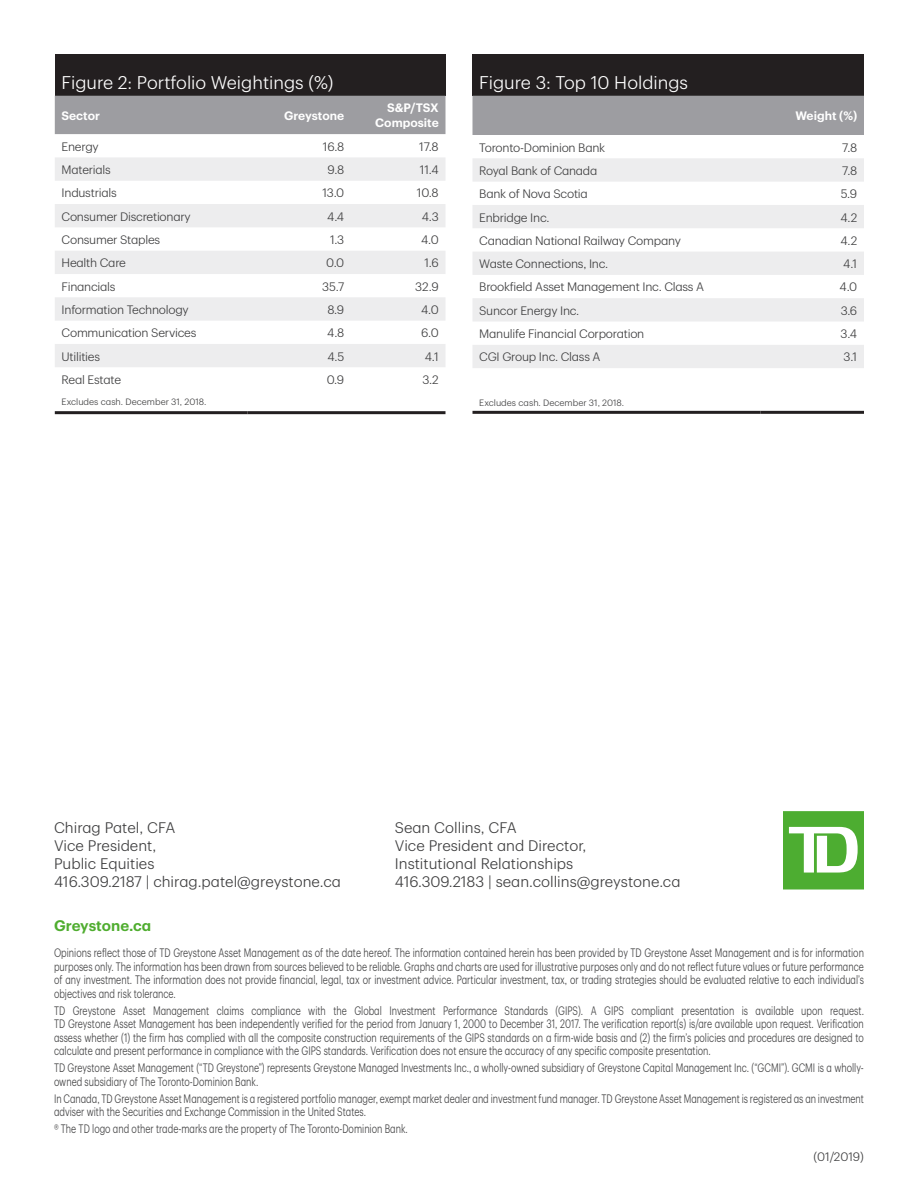
<style>
.page{position:relative;width:918px;height:1188px;background:#fff}
.page>*{position:absolute;margin:0;border:0;box-sizing:border-box;transform-origin:0 0}
.Table_Title{font:300 18px "TD Graphik";color:#fff}
.Body_Headline_2{font:300 15px "TD Graphik";color:#3e3e3f}
.Body_Headline_2-2{font:600 15px "TD Graphik";color:#4fad2f}
.Body_Headline_2-3{font:300 12px/13.5px "TD Graphik";color:#3e3e3f;text-align:justify;scale:.75 1}
.Body_Headline_2-4{font:300 12px "TD Graphik";letter-spacing:-.02em;color:#3e3e3f}
.Body_Headline_2-5{font:300 12px "TD Graphik";color:#3e3e3f}
.Table_Title-2{font:600 12px/15px "TD Graphik";color:#fff;text-align:right}
.Page{font:300 12px "TD Graphik";color:#3e3e3f}
.t1{font:300 9px "TD Graphik";color:#3e3e3f}
</style>
<div class="page">
<svg style="left:783px;top:811px;width:81px;height:79px"></svg>
<div style="left:55px;top:54px;width:391px;height:42px;background:#231f20"></div>
<div style="left:55px;top:96px;width:391px;height:38px;background:#9d9da1"></div>
<svg style="left:55px;top:157px;width:390px;height:210px;fill:#ededee"></svg>
<hr style="left:55px;top:411px;width:192px;height:3px;background:#231f20">
<hr style="left:247px;top:411px;width:104px;height:3px;background:#231f20">
<hr style="left:351px;top:411px;width:95px;height:3px;background:#231f20">
<div style="left:472px;top:54px;width:392px;height:42px;background:#231f20"></div>
<div style="left:472px;top:96px;width:392px;height:39px;background:#9d9da1"></div>
<svg style="left:473px;top:158px;width:391px;height:210px;fill:#ededee"></svg>
<hr style="left:472px;top:411px;width:288px;height:3px;background:#231f20">
<hr style="left:760px;top:411px;width:104px;height:3px;background:#231f20">
<p class="Table_Title" style="left:62px;top:69px;width:274px">Figure 2: Portfolio Weightings (%)</p>
<p class="Table_Title-2" style="left:62px;top:107px;width:40px">Sector</p>
<p class="Table_Title-2" style="left:284px;top:107px;width:62px">Greystone</p>
<p class="Table_Title-2" style="left:375px;top:100px;width:65px">S&amp;P/TSX<br>Composite</p>
<p class="Body_Headline_2-5" style="left:62px;top:137px;width:39px">Energy</p>
<p class="Body_Headline_2-5" style="left:323px;top:137px;width:23px">16.8</p>
<p class="Body_Headline_2-5" style="left:419px;top:137px;width:21px">17.8</p>
<p class="Body_Headline_2-4" style="left:62px;top:161px;width:51px">Materials</p>
<p class="Body_Headline_2-5" style="left:328px;top:161px;width:18px">9.8</p>
<p class="Body_Headline_2-5" style="left:420px;top:161px;width:20px">11.4</p>
<p class="Body_Headline_2-4" style="left:62px;top:184px;width:57px">Industrials</p>
<p class="Body_Headline_2-5" style="left:322px;top:184px;width:23px">13.0</p>
<p class="Body_Headline_2-5" style="left:417px;top:184px;width:23px">10.8</p>
<p class="Body_Headline_2-4" style="left:62px;top:207px;width:131px">Consumer Discretionary</p>
<p class="Body_Headline_2-5" style="left:327px;top:207px;width:19px">4.4</p>
<p class="Body_Headline_2-5" style="left:422px;top:207px;width:18px">4.3</p>
<p class="Body_Headline_2-4" style="left:62px;top:231px;width:100px">Consumer Staples</p>
<p class="Body_Headline_2-5" style="left:330px;top:231px;width:16px">1.3</p>
<p class="Body_Headline_2-5" style="left:421px;top:231px;width:19px">4.0</p>
<p class="Body_Headline_2-4" style="left:62px;top:254px;width:66px">Health Care</p>
<p class="Body_Headline_2-5" style="left:326px;top:254px;width:19px">0.0</p>
<p class="Body_Headline_2-5" style="left:425px;top:254px;width:16px">1.6</p>
<p class="Body_Headline_2-4" style="left:62px;top:277px;width:55px">Financials</p>
<p class="Body_Headline_2-5" style="left:322px;top:277px;width:23px">35.7</p>
<p class="Body_Headline_2-5" style="left:415px;top:277px;width:25px">32.9</p>
<p class="Body_Headline_2-4" style="left:62px;top:301px;width:129px">Information Technology</p>
<p class="Body_Headline_2-5" style="left:327px;top:301px;width:18px">8.9</p>
<p class="Body_Headline_2-5" style="left:421px;top:301px;width:19px">4.0</p>
<p class="Body_Headline_2-4" style="left:62px;top:324px;width:136px">Communication Services</p>
<p class="Body_Headline_2-5" style="left:327px;top:324px;width:19px">4.8</p>
<p class="Body_Headline_2-5" style="left:421px;top:324px;width:19px">6.0</p>
<p class="Body_Headline_2-4" style="left:62px;top:347px;width:40px">Utilities</p>
<p class="Body_Headline_2-5" style="left:327px;top:347px;width:18px">4.5</p>
<p class="Body_Headline_2-5" style="left:425px;top:347px;width:16px">4.1</p>
<p class="Body_Headline_2-4" style="left:62px;top:371px;width:61px">Real Estate</p>
<p class="Body_Headline_2-5" style="left:327px;top:371px;width:19px">0.9</p>
<p class="Body_Headline_2-5" style="left:422px;top:371px;width:18px">3.2</p>
<p class="t1" style="left:62px;top:395px;width:146px">Excludes cash. December 31, 2018.</p>
<p class="Table_Title" style="left:479px;top:69px;width:210px">Figure 3: Top 10 Holdings</p>
<p class="Table_Title-2" style="left:796px;top:108px;width:63px">Weight (%)</p>
<p class="Body_Headline_2-4" style="left:479px;top:138px;width:128px">Toronto-Dominion Bank</p>
<p class="Body_Headline_2-5" style="left:842px;top:138px;width:16px">7.8</p>
<p class="Body_Headline_2-4" style="left:479px;top:162px;width:120px">Royal Bank of Canada</p>
<p class="Body_Headline_2-5" style="left:842px;top:162px;width:16px">7.8</p>
<p class="Body_Headline_2-4" style="left:479px;top:185px;width:110px">Bank of Nova Scotia</p>
<p class="Body_Headline_2-5" style="left:841px;top:185px;width:18px">5.9</p>
<p class="Body_Headline_2-4" style="left:479px;top:208px;width:72px">Enbridge Inc.</p>
<p class="Body_Headline_2-5" style="left:840px;top:208px;width:18px">4.2</p>
<p class="Body_Headline_2-4" style="left:479px;top:232px;width:203px">Canadian National Railway Company</p>
<p class="Body_Headline_2-5" style="left:840px;top:232px;width:18px">4.2</p>
<p class="Body_Headline_2-4" style="left:479px;top:255px;width:130px">Waste Connections, Inc.</p>
<p class="Body_Headline_2-5" style="left:843px;top:255px;width:16px">4.1</p>
<p class="Body_Headline_2-4" style="left:479px;top:278px;width:226px">Brookfield Asset Management Inc. Class A</p>
<p class="Body_Headline_2-5" style="left:840px;top:278px;width:19px">4.0</p>
<p class="Body_Headline_2-4" style="left:479px;top:302px;width:102px">Suncor Energy Inc.</p>
<p class="Body_Headline_2-5" style="left:841px;top:302px;width:18px">3.6</p>
<p class="Body_Headline_2-4" style="left:479px;top:325px;width:167px">Manulife Financial Corporation</p>
<p class="Body_Headline_2-5" style="left:841px;top:325px;width:18px">3.4</p>
<p class="Body_Headline_2-4" style="left:479px;top:348px;width:123px">CGI Group Inc. Class A</p>
<p class="Body_Headline_2-5" style="left:844px;top:348px;width:15px">3.1</p>
<p class="t1" style="left:479px;top:396px;width:146px">Excludes cash. December 31, 2018.</p>
<p class="Body_Headline_2" style="left:54px;top:817px;width:123px">Chirag Patel, CFA</p>
<p class="Body_Headline_2" style="left:54px;top:835px;width:104px">Vice President,</p>
<p class="Body_Headline_2" style="left:54px;top:853px;width:102px">Public Equities</p>
<p class="Body_Headline_2" style="left:54px;top:871px;width:288px">416.309.2187 | chirag.patel@greystone.ca</p>
<p class="Body_Headline_2-2" style="left:54px;top:914px;width:99px">Greystone.ca</p>
<p class="Body_Headline_2" style="left:395px;top:817px;width:123px">Sean Collins, CFA</p>
<p class="Body_Headline_2" style="left:395px;top:835px;width:193px">Vice President and Director,</p>
<p class="Body_Headline_2" style="left:395px;top:853px;width:180px">Institutional Relationships</p>
<p class="Body_Headline_2" style="left:395px;top:871px;width:287px">416.309.2183 | sean.collins@greystone.ca</p>
<p class="Body_Headline_2-3" style="left:54px;top:945px;width:1082px">Opinions reflect those of TD Greystone Asset Management as of the date hereof. The information contained herein has been provided by TD Greystone Asset Management and is for information purposes only. The information has been drawn from sources believed to be reliable. Graphs and charts are used for illustrative purposes only and do not reflect future values or future performance of any investment. The information does not provide financial, legal, tax or investment advice. Particular investment, tax, or trading strategies should be evaluated relative to each individual’s objectives and risk tolerance.</p>
<p class="Body_Headline_2-3" style="left:54px;top:1003px;width:1082px">TD Greystone Asset Management claims compliance with the Global Investment Performance Standards (GIPS). A GIPS compliant presentation is available upon request.<br>TD Greystone Asset Management has been independently verified for the period from January 1, 2000 to December 31, 2017. The verification report(s) is/are available upon request. Verification assess whether (1) the firm has complied with all the composite construction requirements of the GIPS standards on a firm-wide basis and (2) the firm’s policies and procedures are designed to calculate and present performance in compliance with the GIPS standards. Verification does not ensure the accuracy of any specific composite presentation.</p>
<p class="Body_Headline_2-3" style="left:54px;top:1060px;width:1081px">TD Greystone Asset Management (“TD Greystone”) represents Greystone Managed Investments Inc., a wholly-owned subsidiary of Greystone Capital Management Inc. (“GCMI”). GCMI is a wholly&shy;owned subsidiary of The Toronto-Dominion Bank.</p>
<p class="Body_Headline_2-3" style="left:54px;top:1091px;width:1082px">In Canada, TD Greystone Asset Management is a registered portfolio manager, exempt market dealer and investment fund manager. TD Greystone Asset Management is registered as an investment adviser with the Securities and Exchange Commission in the United States.</p>
<p class="Body_Headline_2-3" style="left:54px;top:1121px;width:473px">® The TD logo and other trade-marks are the property of The Toronto-Dominion Bank.</p>
<p class="Page" style="left:813px;top:1148px;width:52px">(01/2019)</p>
</div>
